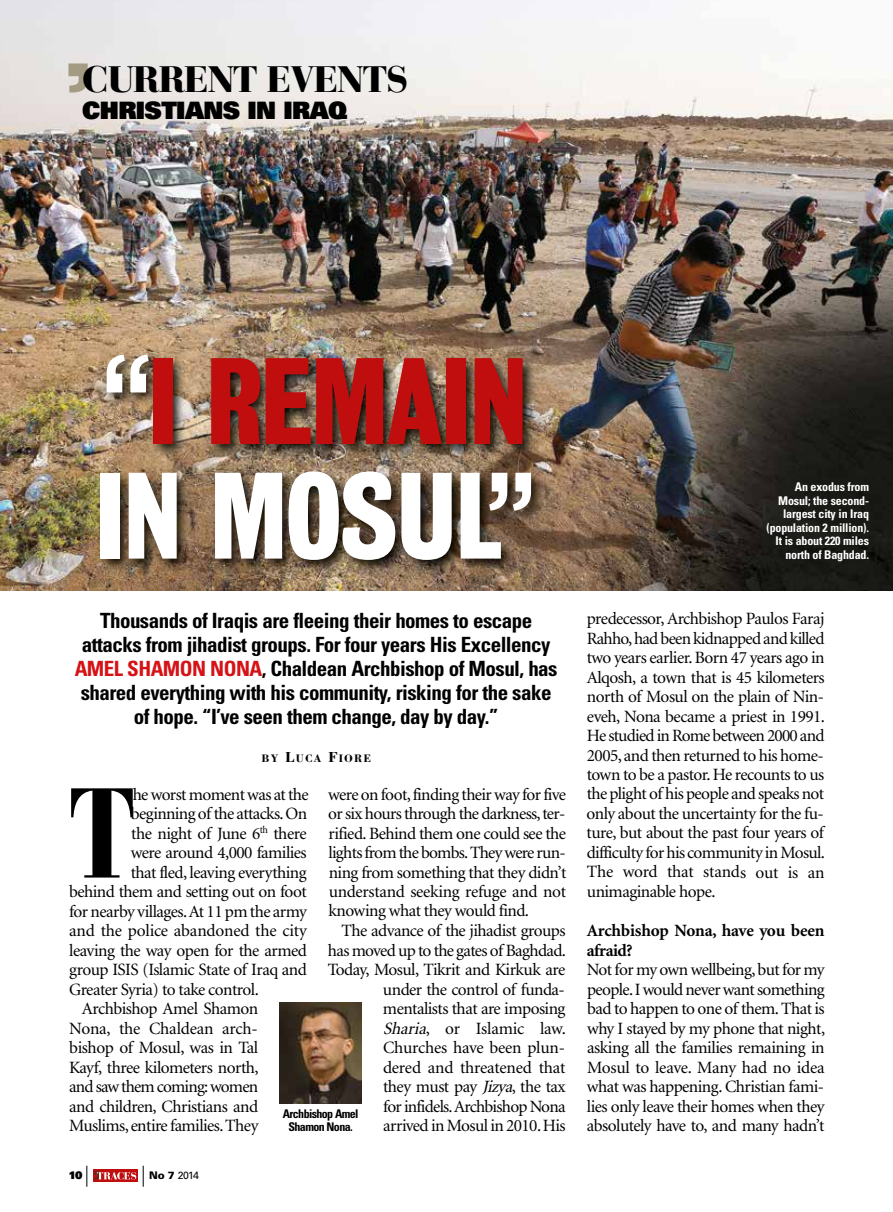
<style>
.page{position:relative;width:893px;height:1212px;background:#fff}
.page>*{position:absolute;margin:0;border:0;box-sizing:border-box;transform-origin:0 0}
.t1{font:700 condensed 126.75px "Bauer Bodoni";color:#000}
.t2{font:111.75px/114.6px "Bureau Grot Three Seven";color:#fff}
.t3{font:900 36.6px "Bauer Bodoni";color:#000}
.t4{font:900 24px "Univers";color:#000}
.t5{font:700 condensed 21px/24px "Univers";letter-spacing:-.025em;color:#000;text-align:center}
.t6{font:17.25px/19.5px "Minion";letter-spacing:-.03em;color:#000;text-align:justify}
.t7{font:17.25px "Minion";letter-spacing:-.01em;color:#000}
.t8{font:700 17.25px/19.5px "Minion";letter-spacing:-.03em;color:#000}
.t9{font:700 condensed 12px/13.5px "Univers";letter-spacing:-.015em;color:#fff;text-align:right}
.t10{font:700 condensed 12px/13.5px "Univers";letter-spacing:-.05em;color:#000;text-align:center}
.t11{font:700 11.25px "Bodoni";color:#000}
.t12{font:10.5px "Univers";color:#000}
.t13{font:900 10.5px "Univers";color:#000}
.s1{color:#c00d0e}
.s2{color:#d51317}
.s3{font-size:15px}
.s4{font-style:italic}
.s5{font-weight:900}
</style>
<div class="page">
<img style="left:0;top:0;width:892px;height:591px">
<img style="left:280px;top:1003px;width:81px;height:100px">
<svg style="left:68px;top:63px;width:20px;height:30px"></svg>
<img style="left:0;top:339px;width:678px;height:274px">
<img style="left:613px;top:612px;width:61px;height:3px">
<svg style="left:143px;top:1166px;width:1px;height:21px"></svg>
<div style="left:93px;top:1169px;width:45px;height:13px;background:#c00d0e"></div>
<svg style="left:94px;top:1171px;width:42px;height:9px"></svg>
<svg style="left:87px;top:1166px;width:1px;height:21px"></svg>
<h3 class="t3" style="left:82px;top:57px;width:328px">CURRENT EVENTS</h3>
<h3 class="t4" style="left:82px;top:95px;width:266px">CHRISTIANS IN IRAQ</h3>
<h2 class="t2" style="left:96px;top:344px;width:440px">“<span class="s1">I REMAIN<br></span>IN MOSUL”</h2>
<p class="t5" style="left:75px;top:608px;width:484px">Thousands of Iraqis are fleeing their homes to escape attacks from jihadist groups. For four years His Excellency <span class="s2">AMEL SHAMON NONA</span>, Chaldean Archbishop of Mosul, has shared everything with his community, risking for the sake of hope. “I’ve seen them change, day by day.”</p>
<p class="t11" style="left:262px;top:751px;width:111px">BY <span class="s3">L</span>UCA <span class="s3">F</span>IORE</p>
<p class="t6" style="left:328px;top:785px;width:240px">were on foot,finding their way for five or six hours through the darkness,ter&shy;rified. Behind them one could see the lights from the bombs.They were run&shy;ning from something that they didn’t understand seeking refuge and not knowing what they would find.</p>
<p class="t6" style="left:328px;top:921px;width:240px;text-align:right">The advance of the jihadist groups has moved up to the gates of Baghdad.<br>Today, Mosul, Tikrit and Kirkuk are under the control of funda&shy;mentalists that are imposing<br><span class="s4">Sharia</span>, or Islamic law.<br>Churches have been plun-<br>dered and threatened that<br>they must pay <span class="s4">Jizya</span>, the tax<br>for infidels.Archbishop Nona<br>arrived in Mosul in 2010.His</p>
<h1 class="t1" style="left:69px;top:760px;width:67px">T</h1>
<p class="t6" style="left:133px;top:785px;width:178px">he worst moment was at the</p>
<p class="t6" style="left:131px;top:804px;width:178px">beginning of the attacks.On</p>
<p class="t6" style="left:131px;top:824px;width:177px">the night of June 6<sup>th</sup> there</p>
<p class="t6" style="left:131px;top:843px;width:177px">were around 4,000 families</p>
<p class="t6" style="left:131px;top:863px;width:177px">that fled, leaving everything</p>
<p class="t6" style="left:69px;top:882px;width:239px">behind them and setting out on foot</p>
<p class="t6" style="left:69px;top:902px;width:239px">for nearby villages.At 11 pm the army</p>
<p class="t7" style="left:69px;top:922px;width:239px">and the police abandoned the city</p>
<p class="t6" style="left:69px;top:941px;width:239px">leaving the way open for the armed</p>
<p class="t6" style="left:69px;top:960px;width:239px">group ISIS (Islamic State of Iraq and</p>
<p class="t6" style="left:69px;top:980px;width:191px">Greater Syria) to take control.</p>
<p class="t6" style="left:82px;top:999px;width:178px">Archbishop Amel Shamon</p>
<p class="t7" style="left:69px;top:1019px;width:190px">Nona, the Chaldean arch-</p>
<p class="t6" style="left:69px;top:1038px;width:190px">bishop of Mosul, was in Tal</p>
<p class="t6" style="left:69px;top:1058px;width:191px">Kayf, three kilometers north,</p>
<p class="t6" style="left:69px;top:1077px;width:190px">and saw them coming: women</p>
<p class="t6" style="left:69px;top:1097px;width:191px">and children, Christians and</p>
<p class="t6" style="left:69px;top:1116px;width:191px">Muslims,entire families.They</p>
<p class="t10" style="left:283px;top:1107px;width:77px">Archbishop Amel<br>Shamon Nona.</p>
<p class="t13" style="left:69px;top:1168px;width:15px">10</p>
<p class="t12" style="left:149px;top:1169px;width:51px"><span class="s5">No 7</span> 2014</p>
<p class="t9" style="left:766px;top:480px;width:104px">An exodus from<br>Mosul; the second&shy;largest city in Iraq (population 2 million).<br>It is about 220 miles north of Baghdad.</p>
<p class="t6" style="left:587px;top:609px;width:240px">predecessor, Archbishop Paulos Faraj Rahho,had been kidnapped and killed two years earlier. Born 47 years ago in Alqosh, a town that is 45 kilometers north of Mosul on the plain of Nin&shy;eveh, Nona became a priest in 1991.<br>He studied in Rome between 2000 and 2005, and then returned to his home&shy;town to be a pastor.He recounts to us the plight of his people and speaks not only about the uncertainty for the fu&shy;ture, but about the past four years of difficulty for his community in Mosul.<br>The word that stands out is an unimaginable hope.</p>
<p class="t8" style="left:587px;top:921px;width:239px">Archbishop Nona, have you been afraid?</p>
<p class="t6" style="left:587px;top:960px;width:240px">Not for my own wellbeing,but for my people.I would never want something bad to happen to one of them.That is why I stayed by my phone that night, asking all the families remaining in Mosul to leave. Many had no idea what was happening. Christian fami&shy;lies only leave their homes when they absolutely have to, and many hadn’t</p>
</div>
